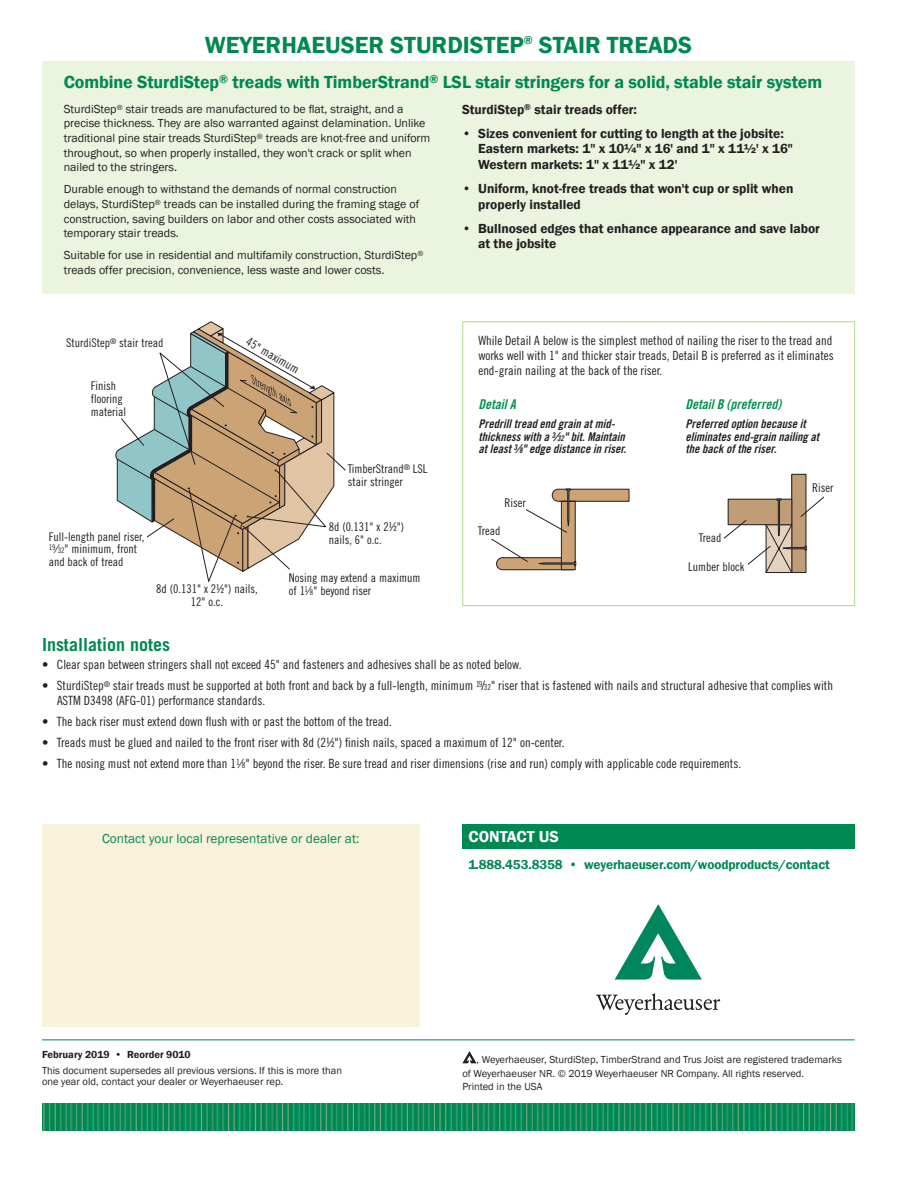
<style>
.page{position:relative;width:918px;height:1188px;background:#fff}
.page>*{position:absolute;margin:0;border:0;box-sizing:border-box;transform-origin:0 0}
.FG_Page_Header{font:600 24px "Franklin Gothic";color:#008852}
.FG_Green_Subheads{font:600 18px "Franklin Gothic";letter-spacing:-.005em;color:#008852}
.iL_Green_Heads{font:700 18px "Trade Gothic LT Std";color:#008852}
.t1{font:600 16.35px "Franklin Gothic";color:#fff}
.FG_Cover_Bullets{font:600 13.5px/15.3px "Franklin Gothic";color:#231f20}
.iL_Notes_Bold_Italic{font:13.5px "Trade Gothic LT Std Bd Cn 20 Obl";color:#00904c}
.t2{font:600 13.35px "Franklin Gothic";letter-spacing:-.01em;color:#008852}
.t3{font:13.35px "Franklin Gothic";color:#008852}
.iL_How_Gen_Body{font:12.75px/15px "Trade Gothic LT Std Cn 18";color:#231f20;text-align:justify}
.FG_Green_Box_Body{font:12px/14.7px "Franklin Gothic";color:#231f20}
.iL_Detail_Callout{font:12px/12.8px "Trade Gothic LT Std Cn 18";color:#231f20}
.iL_Notes_Bold_Italic-2{font:12px/12.8px "Trade Gothic LT Std Bd Cn 20 Obl";color:#231f20}
.t4{font:10.5px/13.5px "Franklin Gothic";color:#231f20}
.t5{font:600 10.5px "Franklin Gothic";color:#231f20}
.s1{font-size:7.8px}
.s2{font-size:8.25px}
</style>
<div class="page">
<svg style="left:596px;top:993px;width:124px;height:22px"></svg>
<svg style="left:615px;top:904px;width:87px;height:76px"></svg>
<div style="left:42px;top:61px;width:813px;height:233px;background:#eaf4df"></div>
<div style="left:462px;top:321px;width:393px;height:285px;border:1px solid #b4d88c"></div>
<svg style="left:490px;top:488px;width:140px;height:83px"></svg>
<div style="left:492px;top:498px;width:34px;height:14px;background:#fff"></div>
<div style="left:474px;top:526px;width:27px;height:12px;background:#fff"></div>
<div style="left:792px;top:474px;width:14px;height:99px;background:#c19d77"></div>
<div style="left:791px;top:474px;width:15px;height:99px;border:1px solid #231f20"></div>
<svg style="left:723px;top:491px;width:101px;height:82px"></svg>
<svg style="left:116px;top:321px;width:219px;height:252px"></svg>
<div style="left:49px;top:532px;width:98px;height:39px;background:#fff"></div>
<img style="left:42px;top:1104px;width:813px;height:26px">
<hr style="left:42px;top:1040px;width:813px;height:1px;background:#008852">
<svg style="left:462px;top:1051px;width:15px;height:12px"></svg>
<div style="left:462px;top:825px;width:392px;height:24px;background:#008852"></div>
<div style="left:42px;top:825px;width:377px;height:202px;background:#f9f2db"></div>
<p class="FG_Page_Header" style="left:205px;top:31px;width:489px">WEYERHAEUSER STURDISTEP<sup>®</sup> STAIR TREADS</p>
<p class="FG_Green_Subheads" style="left:64px;top:71px;width:760px">Combine SturdiStep<sup>®</sup> treads with TimberStrand<sup>®</sup> LSL stair stringers for a solid, stable stair system</p>
<p class="FG_Cover_Bullets" style="left:462px;top:102px;width:177px">SturdiStep<sup>®</sup> stair treads offer:</p>
<p class="FG_Cover_Bullets" style="left:478px;top:126px;width:316px;text-indent:-16px">• Sizes convenient for cutting to length at the jobsite:<br>Eastern markets: 1" x 10¼" x 16' and 1" x 11½' x 16"<br>Western markets: 1" x 11½" x 12'</p>
<p class="FG_Cover_Bullets" style="left:478px;top:181px;width:317px;text-indent:-16px">• Uniform, knot-free treads that won't cup or split when properly installed</p>
<p class="FG_Cover_Bullets" style="left:478px;top:221px;width:343px;text-indent:-16px">• Bullnosed edges that enhance appearance and save labor at the jobsite</p>
<p class="FG_Green_Box_Body" style="left:64px;top:102px;width:368px">SturdiStep<sup>®</sup> stair treads are manufactured to be flat, straight, and a precise thickness. They are also warranted against delamination. Unlike traditional pine stair treads SturdiStep<sup>®</sup> treads are knot-free and uniform throughout, so when properly installed, they won't crack or split when nailed to the stringers.</p>
<p class="FG_Green_Box_Body" style="left:64px;top:182px;width:357px">Durable enough to withstand the demands of normal construction delays, SturdiStep<sup>®</sup> treads can be installed during the framing stage of construction, saving builders on labor and other costs associated with temporary stair treads.</p>
<p class="FG_Green_Box_Body" style="left:64px;top:248px;width:361px">Suitable for use in residential and multifamily construction, SturdiStep<sup>® </sup>treads offer precision, convenience, less waste and lower costs.</p>
<p class="iL_Detail_Callout" style="left:66px;top:337px;width:99px">SturdiStep<sup>®</sup> stair tread</p>
<p class="iL_Detail_Callout" style="left:91px;top:379px;width:37px">Finish flooring material</p>
<p class="iL_Detail_Callout" style="left:49px;top:530px;width:97px">Full-length panel riser,<br><sup>19</sup>⁄<span class="s1">32</span>" minimum, front and back of tread</p>
<p class="iL_Detail_Callout" style="left:250px;top:335px;width:60px;rotate:30deg">45" maximum</p>
<p class="iL_Detail_Callout" style="left:348px;top:463px;width:81px">TimberStrand<sup>®</sup> LSL stair stringer</p>
<p class="iL_Detail_Callout" style="left:329px;top:520px;width:77px">8d (0.131" x 21⁄2") nails, 6" o.c.</p>
<p class="iL_Detail_Callout" style="left:156px;top:582px;width:103px;text-align:center">8d (0.131" x 21⁄2") nails,<br>12" o.c.</p>
<p class="iL_Detail_Callout" style="left:289px;top:571px;width:133px">Nosing may extend a maximum of 1<sup>1</sup>⁄<span class="s1">8</span>" beyond riser</p>
<p class="iL_How_Gen_Body" style="left:478px;top:333px;width:357px">While Detail A below is the simplest method of nailing the riser to the tread and works well with 1" and thicker stair treads, Detail B is preferred as it eliminates end-grain nailing at the back of the riser.</p>
<p class="iL_Notes_Bold_Italic" style="left:478px;top:396px;width:39px">Detail A</p>
<p class="iL_Notes_Bold_Italic-2" style="left:478px;top:417px;width:149px">Predrill tread end grain at mid&shy;thickness with a <sup>3</sup>⁄<span class="s1">32</span>" bit. Maintain at least <sup>3</sup>⁄<span class="s1">8</span>" edge distance in riser.</p>
<p class="iL_Detail_Callout" style="left:504px;top:496px;width:23px">Riser</p>
<p class="iL_Detail_Callout" style="left:478px;top:524px;width:24px">Tread</p>
<p class="iL_Notes_Bold_Italic" style="left:685px;top:396px;width:97px">Detail B (preferred)</p>
<p class="iL_Notes_Bold_Italic-2" style="left:685px;top:417px;width:135px">Preferred option because it eliminates end-grain nailing at the back of the riser.</p>
<p class="iL_Detail_Callout" style="left:812px;top:481px;width:23px">Riser</p>
<p class="iL_Detail_Callout" style="left:699px;top:531px;width:24px">Tread</p>
<p class="iL_Detail_Callout" style="left:688px;top:560px;width:58px">Lumber block</p>
<p class="iL_Green_Heads" style="left:42px;top:633px;width:130px">Installation notes</p>
<p class="iL_How_Gen_Body" style="left:42px;top:657px;width:481px">• Clear span between stringers shall not exceed 45" and fasteners and adhesives shall be as noted below.</p>
<p class="iL_How_Gen_Body" style="left:57px;top:678px;width:778px;text-indent:-15px">• SturdiStep<sup>®</sup> stair treads must be supported at both front and back by a full-length, minimum <sup>19</sup>/<span class="s2">32</span>" riser that is fastened with nails and structural adhesive that complies with<br>ASTM D3498 (AFG-01) performance standards.</p>
<p class="iL_How_Gen_Body" style="left:42px;top:714px;width:351px">• The back riser must extend down flush with or past the bottom of the tread.</p>
<p class="iL_How_Gen_Body" style="left:42px;top:735px;width:524px">• Treads must be glued and nailed to the front riser with 8d (2½") finish nails, spaced a maximum of 12" on-center.</p>
<p class="iL_How_Gen_Body" style="left:42px;top:756px;width:701px">• The nosing must not extend more than 1<sup>1</sup>⁄<span class="s2">8</span>" beyond the riser. Be sure tread and riser dimensions (rise and run) comply with applicable code requirements.</p>
<p class="t3" style="left:102px;top:830px;width:259px">Contact your local representative or dealer at:</p>
<p class="t5" style="left:42px;top:1048px;width:150px">February 2019 • Reorder 9010</p>
<p class="t4" style="left:42px;top:1066px;width:302px;line-height:10.5px">This document supersedes all previous versions. If this is more than one year old, contact your dealer or Weyerhaeuser rep.</p>
<p class="t1" style="left:468px;top:826px;width:92px">CONTACT US</p>
<p class="t2" style="left:468px;top:856px;width:363px">1.888.453.8358 • weyerhaeuser.com/woodproducts/contact</p>
<p class="t4" style="left:462px;top:1053px;width:381px;text-indent:14px">, Weyerhaeuser, SturdiStep, TimberStrand and Trus Joist are registered trademarks of Weyerhaeuser NR. © 2019 Weyerhaeuser NR Company. All rights reserved.<br>Printed in the USA</p>
</div>
